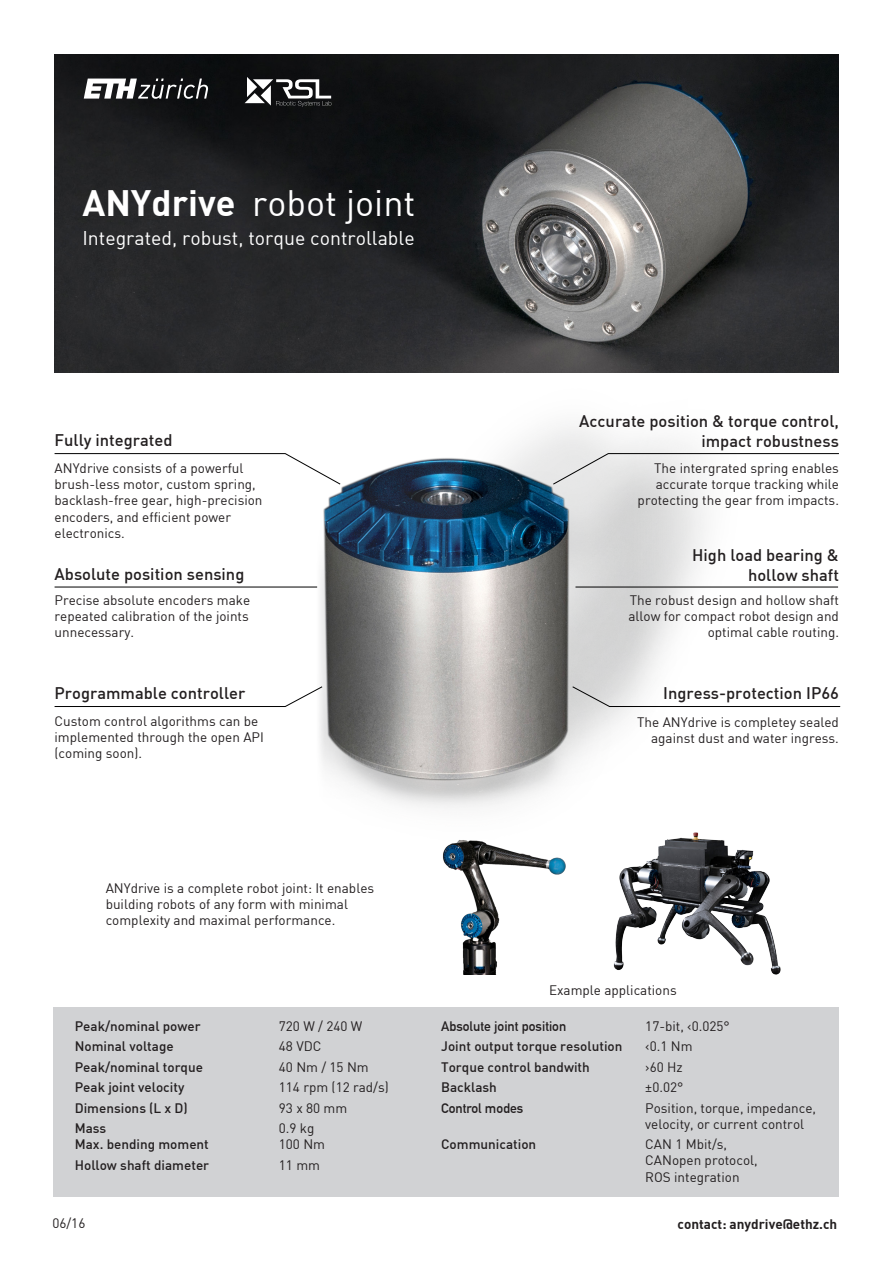
<style>
.page{position:relative;width:893px;height:1263px;background:#fff}
.page>*{position:absolute;margin:0;border:0;box-sizing:border-box;transform-origin:0 0}
.t1{font:36px "DIN";color:#fff}
.t2{font:19.5px "DIN";color:#fff}
.Text{font:500 16.5px/19.8px "DIN";color:#231f20;text-align:right}
.Text-2{font:13.5px/16.2px "DIN";color:#231f20}
.Text-3{font:500 13.5px "DIN";color:#231f20}
.Text-4{font:700 13.5px "DIN Alternate";color:#231f20}
.Text-5{font:13.5px "DIN Bold";color:#231f20}
.Minitext{font:13.5px "DIN";color:#231f20}
.s1{font-family:"DIN Bold"}
</style>
<div class="page">
<img style="left:55px;top:54px;width:784px;height:318px">
<div style="left:54px;top:1008px;width:785px;height:189px;background:#d1d2d4"></div>
<img style="left:251px;top:425px;width:497px;height:383px">
<svg style="left:54px;top:453px;width:287px;height:32px"></svg>
<svg style="left:54px;top:686px;width:269px;height:21px"></svg>
<svg style="left:572px;top:686px;width:269px;height:21px"></svg>
<hr style="left:55px;top:587px;width:262px;height:1px;background:#000">
<hr style="left:575px;top:587px;width:263px;height:1px;background:#000">
<svg style="left:553px;top:453px;width:286px;height:32px"></svg>
<img style="left:613px;top:832px;width:168px;height:143px">
<img style="left:443px;top:840px;width:122px;height:134px">
<svg style="left:84px;top:79px;width:124px;height:20px"></svg>
<svg style="left:245px;top:77px;width:86px;height:30px"></svg>
<p class="t1" style="left:82px;top:181px;width:335px"><span class="s1">ANYdrive</span> robot joint</p>
<p class="t2" style="left:82px;top:226px;width:334px">Integrated, robust, torque controllable</p>
<p class="Text" style="left:55px;top:430px;width:119px">Fully integrated</p>
<p class="Text-2" style="left:55px;top:460px;width:209px">ANYdrive consists of a powerful brush-less motor, custom spring, backlash-free gear, high-precision encoders, and efficient power electronics.</p>
<p class="Text" style="left:55px;top:563px;width:191px">Absolute position sensing</p>
<p class="Text-2" style="left:55px;top:592px;width:197px;text-align:justify">Precise absolute encoders make repeated calibration of the joints unnecessary.</p>
<p class="Text" style="left:55px;top:682px;width:192px">Programmable controller</p>
<p class="Text-2" style="left:55px;top:712px;width:211px">Custom control algorithms can be implemented through the open API (coming soon).</p>
<p class="Text-2" style="left:106px;top:880px;width:270px">ANYdrive is a complete robot joint: It enables building robots of any form with minimal complexity and maximal performance.</p>
<p class="Text-3" style="left:75px;top:1017px;width:127px">Peak/nominal power</p>
<p class="Text-2" style="left:279px;top:1017px;width:85px">720 W / 240 W</p>
<p class="Text-3" style="left:75px;top:1038px;width:100px">Nominal voltage</p>
<p class="Text-2" style="left:279px;top:1038px;width:44px">48 VDC</p>
<p class="Text-3" style="left:75px;top:1058px;width:130px">Peak/nominal torque</p>
<p class="Text-2" style="left:279px;top:1058px;width:91px">40 Nm / 15 Nm</p>
<p class="Text-3" style="left:75px;top:1078px;width:111px">Peak joint velocity</p>
<p class="Text-2" style="left:279px;top:1079px;width:111px">114 rpm (12 rad/s)</p>
<p class="Text-3" style="left:75px;top:1099px;width:115px">Dimensions (L x D)</p>
<p class="Text-2" style="left:279px;top:1099px;width:70px">93 x 80 mm</p>
<p class="Text-3" style="left:75px;top:1119px;width:33px">Mass</p>
<p class="Text-2" style="left:279px;top:1120px;width:37px">0.9 kg</p>
<p class="Text-3" style="left:75px;top:1136px;width:136px">Max. bending moment</p>
<p class="Text-2" style="left:279px;top:1136px;width:48px">100 Nm</p>
<p class="Text-3" style="left:75px;top:1156px;width:136px">Hollow shaft diameter</p>
<p class="Text-2" style="left:279px;top:1156px;width:43px">11 mm</p>
<p class="Text" style="left:579px;top:410px;width:261px">Accurate position &amp; torque control, impact robustness</p>
<p class="Text-2" style="left:638px;top:460px;width:203px;text-align:right">The intergrated spring enables accurate torque tracking while protecting the gear from impacts.</p>
<p class="Text" style="left:692px;top:545px;width:148px">High load bearing &amp; hollow shaft</p>
<p class="Text-2" style="left:628px;top:592px;width:212px;text-align:right">The robust design and hollow shaft allow for compact robot design and optimal cable routing.</p>
<p class="Text" style="left:663px;top:682px;width:177px">Ingress-protection IP66</p>
<p class="Text-2" style="left:637px;top:713px;width:203px;text-align:right">The ANYdrive is completey sealed against dust and water ingress.</p>
<p class="Text-2" style="left:549px;top:982px;width:129px">Example applications</p>
<p class="Text-4" style="left:441px;top:1016px;width:127px">Absolute joint position</p>
<p class="Text-2" style="left:645px;top:1017px;width:86px">17-bit, ‹0.025°</p>
<p class="Text-3" style="left:441px;top:1038px;width:183px">Joint output torque resolution</p>
<p class="Text-2" style="left:645px;top:1038px;width:49px">‹0.1 Nm</p>
<p class="Text-3" style="left:441px;top:1058px;width:150px">Torque control bandwith</p>
<p class="Text-2" style="left:645px;top:1058px;width:39px">›60 Hz</p>
<p class="Text-3" style="left:441px;top:1078px;width:57px">Backlash</p>
<p class="Text-2" style="left:645px;top:1079px;width:40px">±0.02°</p>
<p class="Text-4" style="left:441px;top:1097px;width:84px">Control modes</p>
<p class="Text-2" style="left:645px;top:1099px;width:172px">Position, torque, impedance, velocity, or current control</p>
<p class="Text-3" style="left:441px;top:1136px;width:97px">Communication</p>
<p class="Text-2" style="left:645px;top:1136px;width:114px">CAN 1 Mbit/s,<br>CANopen protocol,<br>ROS integration</p>
<p class="Minitext" style="left:52px;top:1215px;width:34px">06/16</p>
<p class="Text-5" style="left:678px;top:1215px;width:161px">contact: anydrive@ethz.ch</p>
</div>
